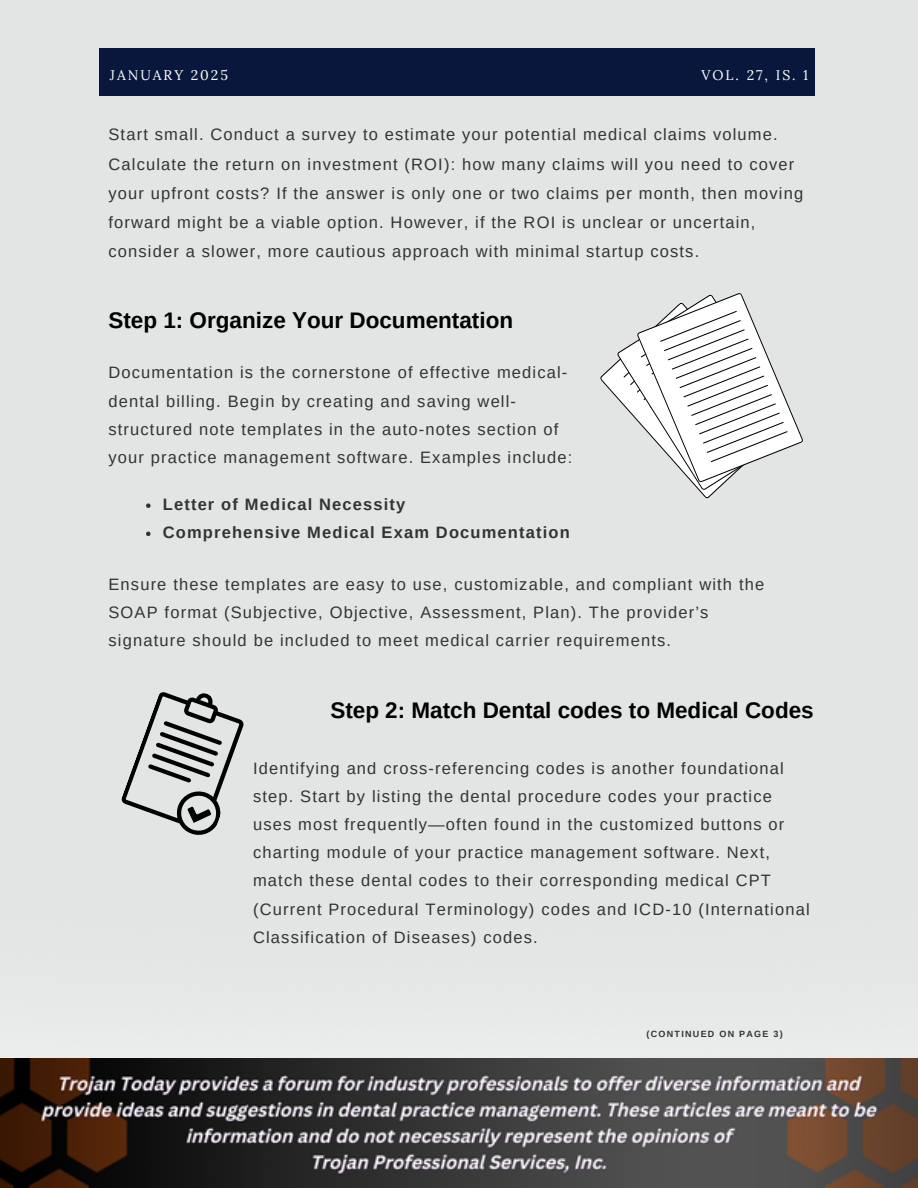
<style>
.page{position:relative;width:918px;height:1188px;background:#e2e5e4}
.page>*{position:absolute;margin:0;border:0;box-sizing:border-box;transform-origin:0 0}
.t1{font:700 22.5px "Arimo";color:#000}
.t2{font:16.5px/28.2px "Arimo";letter-spacing:.07em;color:#323432}
.t3{font:700 16.5px "Arimo";letter-spacing:.07em;color:#323432}
.t4{font:13.95px "Lora";letter-spacing:.14em;color:#fff}
.t5{font:700 9px "Arimo";letter-spacing:.14em;color:#323432}
</style>
<div class="page">
<div style="left:99px;top:49px;width:715px;height:47px;background:#0a173c"></div>
<img style="left:0;top:1059px;width:918px;height:129px">
<svg style="left:600px;top:293px;width:203px;height:206px"></svg>
<svg style="left:121px;top:692px;width:123px;height:143px"></svg>
<svg style="left:146px;top:503px;width:5px;height:5px"></svg>
<svg style="left:146px;top:532px;width:5px;height:4px"></svg>
<p class="t4" style="left:110px;top:66px;width:120px">JANUARY 2025</p>
<h2 class="t4" style="left:701px;top:66px;width:108px">VOL. 27, IS. 1</h2>
<h2 class="t2" style="left:108px;top:120px;width:696px;line-height:29.2px">Start small. Conduct a survey to estimate your potential medical claims volume.<br>Calculate the return on investment (ROI): how many claims will you need to cover your upfront costs? If the answer is only one or two claims per month, then moving forward might be a viable option. However, if the ROI is unclear or uncertain, consider a slower, more cautious approach with minimal startup costs.</h2>
<p class="t1" style="left:108px;top:307px;width:406px">Step 1: Organize Your Documentation</p>
<h3 class="t2" style="left:108px;top:359px;width:465px">Documentation is the cornerstone of effective medical&shy;dental billing. Begin by creating and saving well&shy;structured note templates in the auto-notes section of your practice management software. Examples include:</h3>
<p class="t3" style="left:163px;top:495px;width:244px">Letter of Medical Necessity</p>
<h1 class="t3" style="left:163px;top:523px;width:408px">Comprehensive Medical Exam Documentation</h1>
<p class="t2" style="left:108px;top:570px;width:657px">Ensure these templates are easy to use, customizable, and compliant with the<br>SOAP format (Subjective, Objective, Assessment, Plan). The provider’s signature should be included to meet medical carrier requirements.</p>
<h3 class="t1" style="left:330px;top:698px;width:485px">Step 2: Match Dental codes to Medical Codes</h3>
<p class="t2" style="left:253px;top:754px;width:558px">Identifying and cross-referencing codes is another foundational step. Start by listing the dental procedure codes your practice uses most frequently—often found in the customized buttons or charting module of your practice management software. Next, match these dental codes to their corresponding medical CPT (Current Procedural Terminology) codes and ICD-10 (International Classification of Diseases) codes.</p>
<h3 class="t5" style="left:647px;top:1029px;width:138px">(CONTINUED ON PAGE 3)</h3>
</div>
